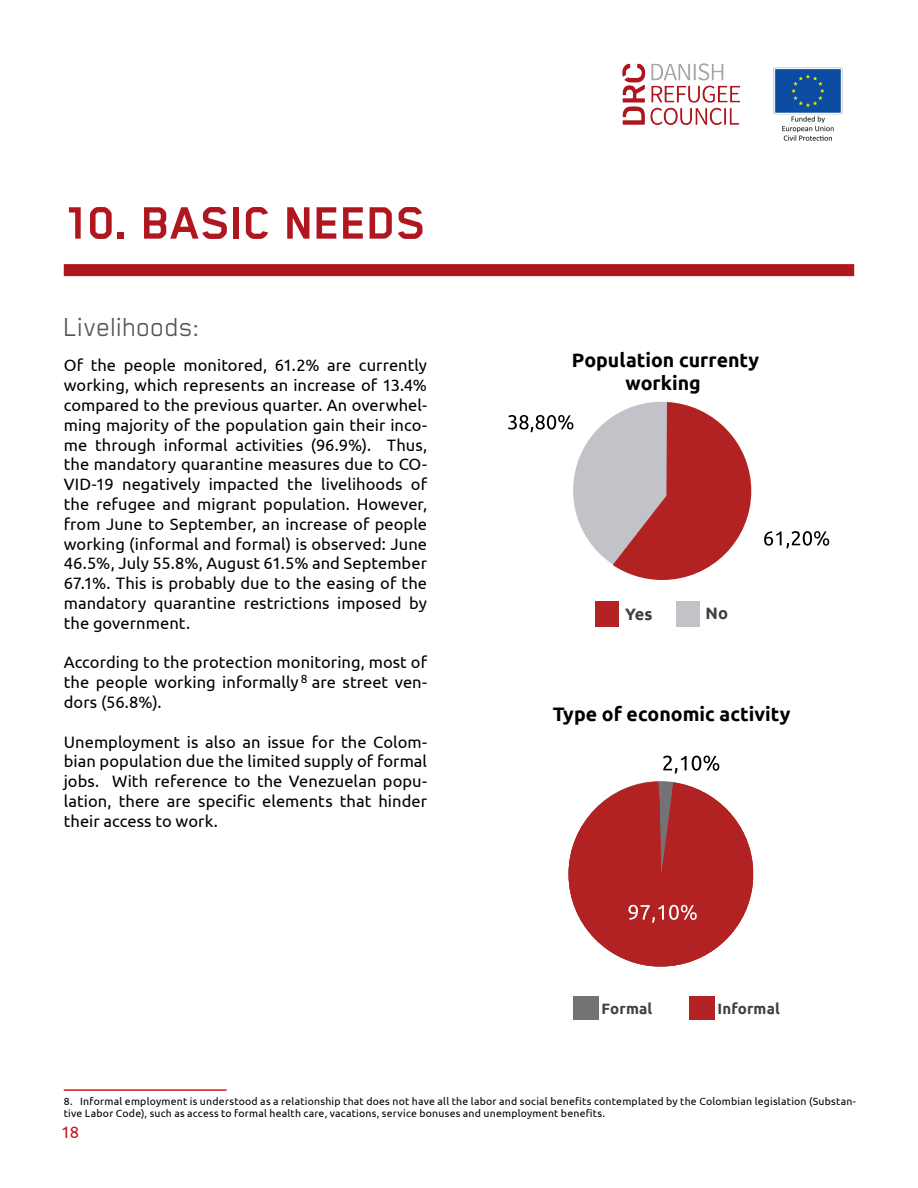
<style>
.page{position:relative;width:918px;height:1188px;background:#fff}
.page>*{position:absolute;margin:0;border:0;box-sizing:border-box;transform-origin:0 0}
.t1{font:700 52.5px "Blender Pro";letter-spacing:-.01em;color:#af161e}
.t2{font:30px "Blender Pro";letter-spacing:-.005em;color:#575756}
.t3{font:700 19.5px/23.4px "Ubuntu";color:#000;text-align:center}
.t4{font:16.5px/19.8px "Ubuntu";letter-spacing:.005em;color:#000;text-align:justify}
.t5{font:700 16.5px "Ubuntu";color:#404040}
.t6{font:16.5px "Ubuntu";color:#cc1324}
.t7{font:700 15px "Ubuntu";letter-spacing:.01em;color:#404040}
.t8{font:12px "Ubuntu";color:#000}
.t9{font:10.5px/12.6px "Ubuntu";letter-spacing:.02em;color:#000}
</style>
<div class="page">
<hr style="left:64px;top:1089px;width:163px;height:2px;background:#cd171a">
<img style="left:622px;top:64px;width:118px;height:60px">
<img style="left:773px;top:67px;width:70px;height:74px">
<div style="left:64px;top:264px;width:790px;height:12px;background:#af161e"></div>
<div style="left:573px;top:402px;width:177px;height:177px;background:#c2c2c9;border-radius:50%"></div>
<svg style="left:508px;top:415px;width:65px;height:17px"></svg>
<svg style="left:764px;top:531px;width:65px;height:18px"></svg>
<div style="left:676px;top:601px;width:24px;height:25px;background:#c2c2c9"></div>
<svg style="left:568px;top:782px;width:185px;height:185px"></svg>
<div style="left:573px;top:997px;width:25px;height:23px;background:#737375"></div>
<svg style="left:663px;top:756px;width:56px;height:18px"></svg>
<svg style="left:613px;top:402px;width:138px;height:178px"></svg>
<div style="left:595px;top:602px;width:24px;height:25px;background:#b42224"></div>
<div style="left:689px;top:996px;width:25px;height:23px;background:#b42224"></div>
<h1 class="t1" style="left:64px;top:194px;width:365px">10. BASIC NEEDS</h1>
<h2 class="t2" style="left:64px;top:311px;width:138px">Livelihoods:</h2>
<p class="t4" style="left:64px;top:355px;width:365px">Of the people monitored, 61.2% are currently working, which represents an increase of 13.4% compared to the previous quarter. An overwhel&shy;ming majority of the population gain their inco&shy;me through informal activities (96.9%). Thus, the mandatory quarantine measures due to CO-VID-19 negatively impacted the livelihoods of the refugee and migrant population. However, from June to September, an increase of people working (informal and formal) is observed: June 46.5%, July 55.8%, August 61.5% and September 67.1%. This is probably due to the easing of the mandatory quarantine restrictions imposed by the government.</p>
<p class="t4" style="left:64px;top:652px;width:365px">According to the protection monitoring, most of the people working informally are street ven&shy;dors (56.8%).</p>
<p class="t4" style="left:64px;top:731px;width:365px">Unemployment is also an issue for the Colom&shy;bian population due the limited supply of formal jobs. With reference to the Venezuelan popu&shy;lation, there are specific elements that hinder their access to work.</p>
<p class="t8" style="left:301px;top:672px;width:8px">8</p>
<p class="t3" style="left:572px;top:348px;width:189px">Population currenty working</p>
<p class="t5" style="left:625px;top:604px;width:29px">Yes</p>
<p class="t5" style="left:706px;top:604px;width:24px">No</p>
<p class="t3" style="left:553px;top:702px;width:239px">Type of economic activity</p>
<p class="t7" style="left:602px;top:999px;width:52px">Formal</p>
<p class="t7" style="left:718px;top:999px;width:64px">Informal</p>
<p class="t9" style="left:64px;top:1094px;width:794px">8. Informal employment is understood as a relationship that does not have all the labor and social benefits contemplated by the Colombian legislation (Substan&shy;tive Labor Code), such as access to formal health care, vacations, service bonuses and unemployment benefits.</p>
<p class="t6" style="left:61px;top:1122px;width:19px">18</p>
</div>
